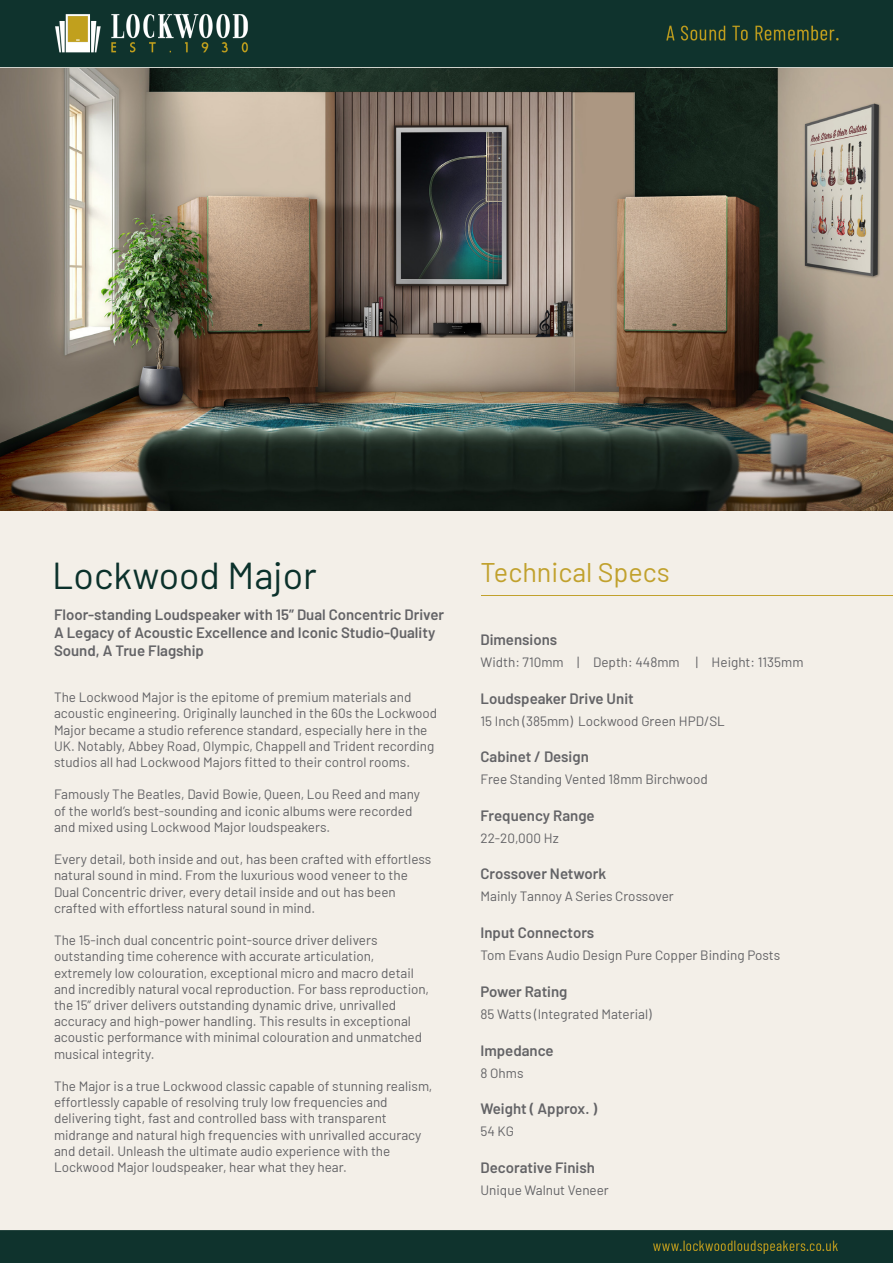
<style>
.page{position:relative;width:893px;height:1263px;background:#fff}
.page>*{position:absolute;margin:0;border:0;box-sizing:border-box;transform-origin:0 0}
.t1{font:37.5px "Barlow";color:#0b312b}
.Technical_Specs{font:27px "Barlow";color:#c1a12d}
.Sub_heading{font:600 15px/18px "Barlow";color:#636366}
.Body_text{font:13.5px/16.2px "Barlow";color:#636366}
</style>
<div class="page">
<img style="left:0;top:0;width:893px;height:1263px">
<img style="left:0;top:68px;width:893px;height:442px">
<hr style="left:482px;top:595px;width:411px;height:1px;background:#c1a12d">
<p class="t1" style="left:52px;top:549px;width:266px">Lockwood Major</p>
<p class="Technical_Specs" style="left:480px;top:553px;width:191px">Technical Specs</p>
<p class="Sub_heading" style="left:480px;top:630px;width:78px">Dimensions</p>
<p class="Body_text" style="left:480px;top:653px;width:324px">Width: 710mm | Depth: 448mm | Height: 1135mm</p>
<p class="Sub_heading" style="left:54px;top:604px;width:392px">Floor-standing Loudspeaker with 15” Dual Concentric Driver</p>
<p class="Sub_heading" style="left:54px;top:622px;width:383px">A Legacy of Acoustic Excellence and Iconic Studio-Quality<br>Sound, A True Flagship</p>
<p class="Body_text" style="left:54px;top:688px;width:385px">The Lockwood Major is the epitome of premium materials and acoustic engineering. Originally launched in the 60s the Lockwood Major became a studio reference standard, especially here in the UK. Notably, Abbey Road, Olympic, Chappell and Trident recording studios all had Lockwood Majors fitted to their control rooms.</p>
<p class="Body_text" style="left:54px;top:785px;width:368px">Famously The Beatles, David Bowie, Queen, Lou Reed and many</p>
<p class="Body_text" style="left:54px;top:802px;width:360px">of the world’s best-sounding and iconic albums were recorded</p>
<p class="Body_text" style="left:54px;top:818px;width:278px">and mixed using Lockwood Major loudspeakers.</p>
<p class="Body_text" style="left:54px;top:850px;width:379px">Every detail, both inside and out, has been crafted with effortless natural sound in mind. From the luxurious wood veneer to the</p>
<p class="Body_text" style="left:54px;top:883px;width:343px">Dual Concentric driver, every detail inside and out has been</p>
<p class="Body_text" style="left:54px;top:899px;width:263px">crafted with effortless natural sound in mind.</p>
<p class="Body_text" style="left:54px;top:931px;width:325px">The 15-inch dual concentric point-source driver delivers</p>
<p class="Body_text" style="left:54px;top:947px;width:322px">outstanding time coherence with accurate articulation,</p>
<p class="Body_text" style="left:54px;top:964px;width:362px">extremely low colouration, exceptional micro and macro detail</p>
<p class="Body_text" style="left:54px;top:980px;width:377px">and incredibly natural vocal reproduction. For bass reproduction, the 15” driver delivers outstanding dynamic drive, unrivalled</p>
<p class="Body_text" style="left:54px;top:1012px;width:370px">accuracy and high-power handling. This results in exceptional acoustic performance with minimal colouration and unmatched musical integrity.</p>
<p class="Body_text" style="left:54px;top:1077px;width:380px">The Major is a true Lockwood classic capable of stunning realism, effortlessly capable of resolving truly low frequencies and</p>
<p class="Body_text" style="left:54px;top:1109px;width:334px">delivering tight, fast and controlled bass with transparent</p>
<p class="Body_text" style="left:54px;top:1126px;width:369px">midrange and natural high frequencies with unrivalled accuracy</p>
<p class="Body_text" style="left:54px;top:1142px;width:338px">and detail. Unleash the ultimate audio experience with the</p>
<p class="Body_text" style="left:54px;top:1158px;width:295px">Lockwood Major loudspeaker, hear what they hear.</p>
<p class="Sub_heading" style="left:480px;top:688px;width:155px">Loudspeaker Drive Unit</p>
<p class="Body_text" style="left:480px;top:712px;width:246px">15 Inch (385mm) Lockwood Green HPD/SL</p>
<p class="Sub_heading" style="left:480px;top:747px;width:110px">Cabinet / Design</p>
<p class="Body_text" style="left:480px;top:770px;width:229px">Free Standing Vented 18mm Birchwood</p>
<p class="Sub_heading" style="left:480px;top:805px;width:116px">Frequency Range</p>
<p class="Body_text" style="left:480px;top:828px;width:80px">22-20,000 Hz</p>
<p class="Sub_heading" style="left:480px;top:864px;width:127px">Crossover Network</p>
<p class="Body_text" style="left:480px;top:887px;width:195px">Mainly Tannoy A Series Crossover</p>
<p class="Sub_heading" style="left:480px;top:923px;width:115px">Input Connectors</p>
<p class="Body_text" style="left:480px;top:946px;width:301px">Tom Evans Audio Design Pure Copper Binding Posts</p>
<p class="Sub_heading" style="left:480px;top:981px;width:89px">Power Rating</p>
<p class="Body_text" style="left:480px;top:1005px;width:173px">85 Watts (Integrated Material)</p>
<p class="Sub_heading" style="left:480px;top:1040px;width:75px">Impedance</p>
<p class="Body_text" style="left:480px;top:1064px;width:45px">8 Ohms</p>
<p class="Sub_heading" style="left:480px;top:1099px;width:118px">Weight ( Approx. )</p>
<p class="Body_text" style="left:480px;top:1122px;width:35px">54 KG</p>
<p class="Sub_heading" style="left:480px;top:1157px;width:116px">Decorative Finish</p>
<p class="Body_text" style="left:480px;top:1181px;width:130px">Unique Walnut Veneer</p>
</div>
